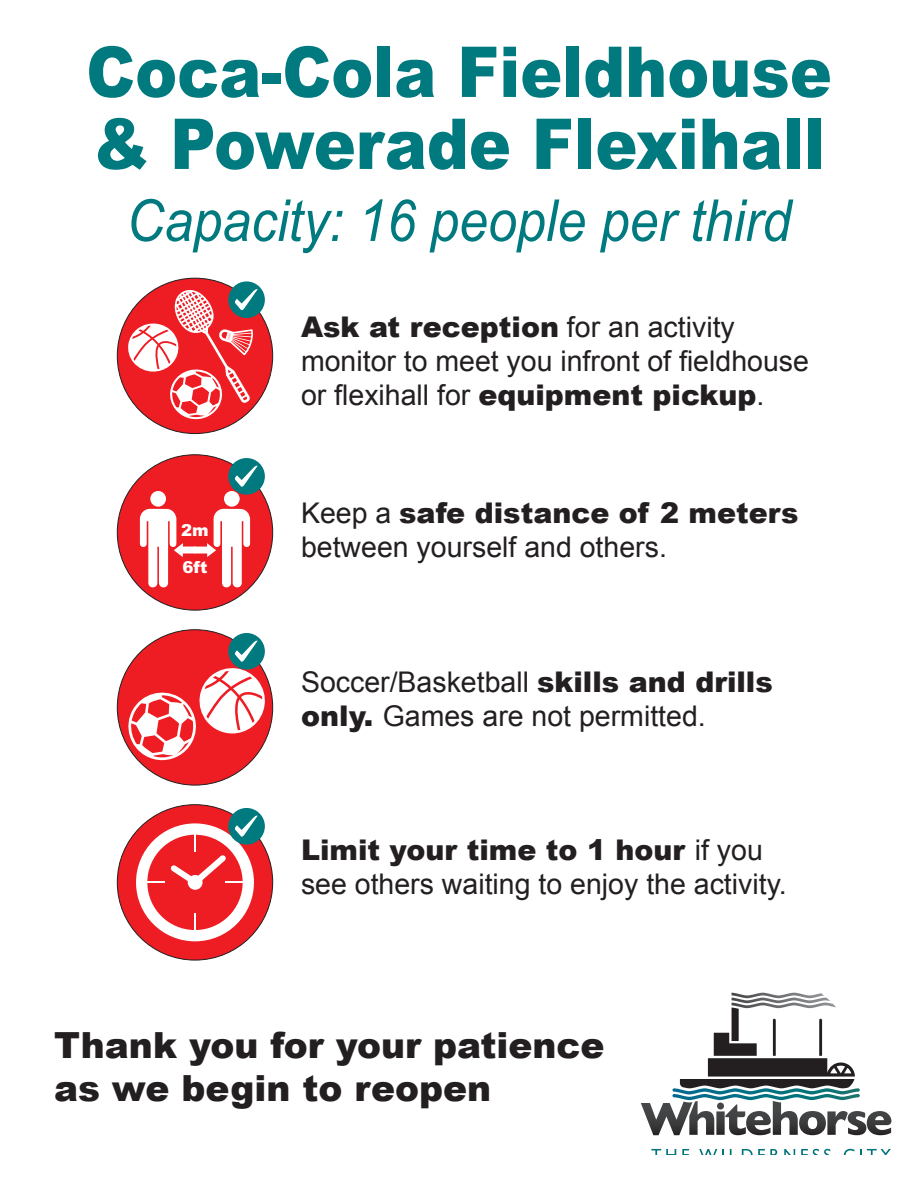
<style>
.page{position:relative;width:918px;height:1188px;background:#fff}
.page>*{position:absolute;margin:0;border:0;box-sizing:border-box;transform-origin:0 0}
.t1{font:900 70.2px/72px "Arial";color:#007a7f;scale:.9 1}
.t2{font:italic 57.9px "Arial";color:#007a7f;scale:.9 1}
.t3{font:900 36px/43.2px "Arial";color:#231f20}
.t4{font:28.5px/34.2px "Arial";color:#231f20}
.t5{font:900 16.5px "Arial";color:#fff}
.s1{font-weight:900}
</style>
<div class="page">
<svg style="left:651px;top:1149px;width:25px;height:6px"></svg>
<svg style="left:682px;top:1149px;width:7px;height:6px"></svg>
<svg style="left:699px;top:1149px;width:25px;height:6px"></svg>
<svg style="left:730px;top:1149px;width:65px;height:6px"></svg>
<svg style="left:801px;top:1149px;width:30px;height:6px"></svg>
<svg style="left:844px;top:1149px;width:47px;height:6px"></svg>
<svg style="left:641px;top:993px;width:250px;height:142px"></svg>
<svg style="left:114px;top:275px;width:162px;height:162px"></svg>
<div style="left:117px;top:278px;width:156px;height:156px;background:#ee1d23;border-radius:50%"></div>
<svg style="left:228px;top:281px;width:37px;height:37px"></svg>
<svg style="left:127px;top:288px;width:132px;height:131px"></svg>
<svg style="left:114px;top:451px;width:162px;height:162px"></svg>
<div style="left:117px;top:455px;width:156px;height:155px;background:#ee1d23;border-radius:50%"></div>
<div style="left:150px;top:491px;width:16px;height:16px;background:#fff;border-radius:50%"></div>
<div style="left:224px;top:491px;width:16px;height:16px;background:#fff;border-radius:50%"></div>
<svg style="left:140px;top:509px;width:110px;height:80px"></svg>
<div style="left:228px;top:458px;width:37px;height:37px;background:#007a7f;border-radius:50%"></div>
<svg style="left:234px;top:465px;width:24px;height:22px"></svg>
<svg style="left:114px;top:626px;width:162px;height:162px"></svg>
<div style="left:117px;top:630px;width:156px;height:155px;background:#ee1d23;border-radius:50%"></div>
<div style="left:228px;top:633px;width:37px;height:37px;background:#007a7f;border-radius:50%"></div>
<svg style="left:124px;top:640px;width:145px;height:120px"></svg>
<svg style="left:114px;top:801px;width:162px;height:162px"></svg>
<div style="left:117px;top:805px;width:156px;height:155px;background:#ee1d23;border-radius:50%"></div>
<div style="left:228px;top:808px;width:37px;height:37px;background:#007a7f;border-radius:50%"></div>
<svg style="left:136px;top:814px;width:123px;height:127px"></svg>
<p class="t1" style="left:86px;top:34px;width:830px">Coca-Cola Fieldhouse &amp; Powerade Flexihall</p>
<p class="t2" style="left:127px;top:183px;width:740px">Capacity: 16 people per third</p>
<p class="t5" style="left:181px;top:518px;width:29px">2m</p>
<p class="t5" style="left:183px;top:555px;width:26px">6ft</p>
<p class="t4" style="left:301px;top:310px;width:509px"><span class="s1">Ask at reception</span> for an activity monitor to meet you infront of fieldhouse or flexihall for <span class="s1">equipment pickup</span>.</p>
<p class="t4" style="left:301px;top:496px;width:499px">Keep a <span class="s1">safe distance of 2 meters </span>between yourself and others.</p>
<p class="t4" style="left:301px;top:665px;width:473px">Soccer/Basketball <span class="s1">skills and drills only.</span> Games are not permitted.</p>
<p class="t4" style="left:301px;top:833px;width:487px"><span class="s1">Limit your time to 1 hour</span> if you see others waiting to enjoy the activity.</p>
<p class="t3" style="left:54px;top:1022px;width:552px">Thank you for your patience as we begin to reopen</p>
</div>
